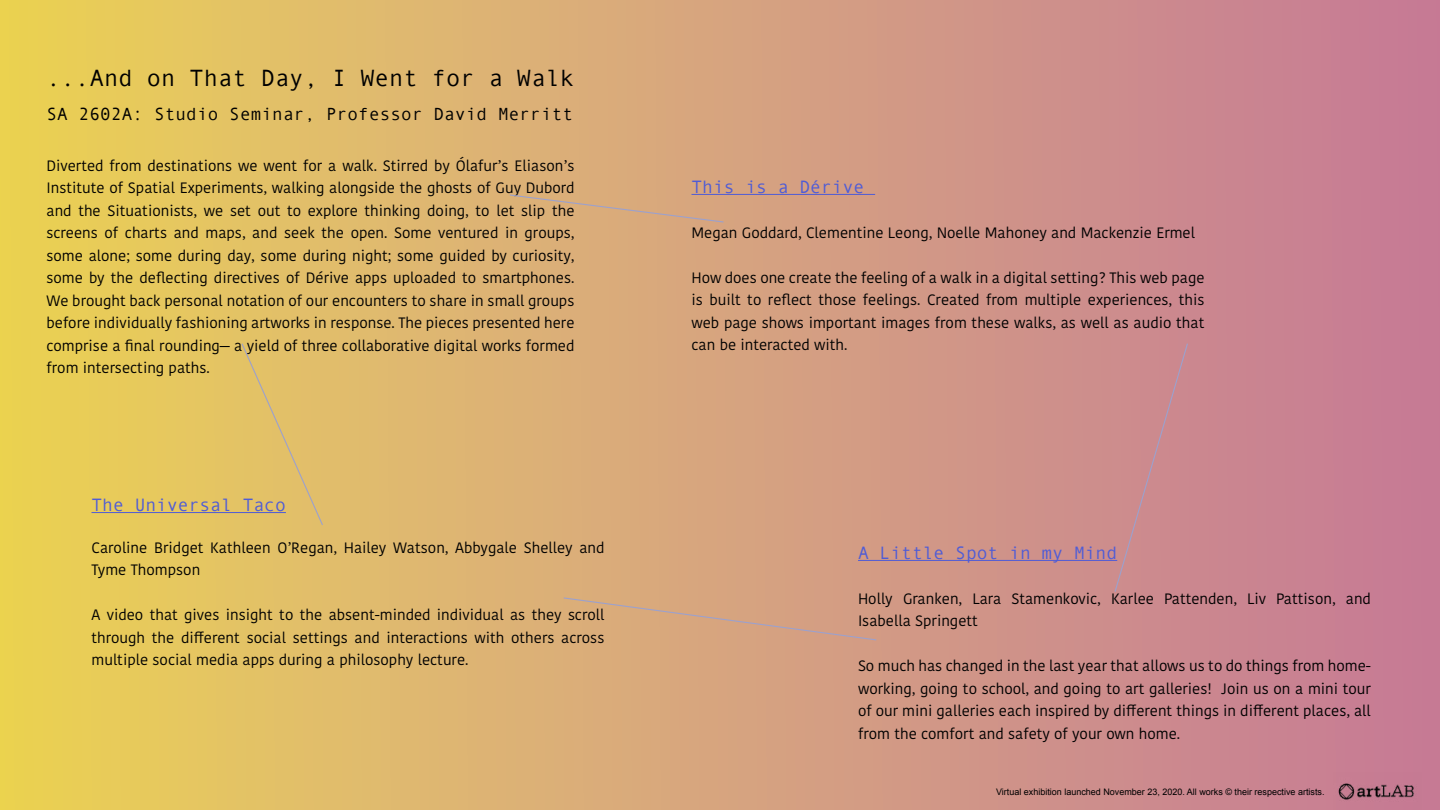
<style>
.page{position:relative;width:1440px;height:810px;background:#fff}
.page>*{position:absolute;margin:0;border:0;box-sizing:border-box;transform-origin:0 0}
.Heading{font:23.62px "Andale Mono";letter-spacing:.01em;color:#000}
.heading_3{font:18px "Andale Mono";color:#4f5cd6}
.Heading_2{font:17.62px "Andale Mono";letter-spacing:.01em;color:#000}
.t1{font:15px/22.5px "Kohinoor Bangla";color:#000;text-align:justify}
.t2{font:9px "Arial";color:#000}
</style>
<div class="page">
<div style="left:0;top:0;width:1440px;height:810px;background:linear-gradient(to right,#ead15a,#c5789c)"></div>
<img style="left:1334px;top:772px;width:88px;height:38px">
<div style="left:241px;top:342px;width:83px;height:184px;background:#e2c068"></div>
<svg style="left:562px;top:597px;width:316px;height:44px;background:#d5a480"></svg>
<div style="left:1114px;top:342px;width:75px;height:251px;background:#cc8a8e"></div>
<div style="left:509px;top:194px;width:216px;height:29px;background:#d9ab7b"></div>
<hr style="left:92px;top:512px;width:194px;height:1px;background:#4f5cd6">
<hr style="left:692px;top:194px;width:183px;height:1px;background:#4f5cd6">
<hr style="left:858px;top:560px;width:259px;height:1px;background:#4f5cd6">
<h1 class="Heading" style="left:46px;top:62px;width:529px">...And on That Day, I Went for a Walk</h1>
<h2 class="Heading_2" style="left:46px;top:103px;width:528px">SA 2602A: Studio Seminar, Professor David Merritt</h2>
<p class="t1" style="left:46px;top:154px;width:530px">Diverted from destinations we went for a walk. Stirred by Ólafur’s Eliason’s Institute of Spatial Experiments, walking alongside the ghosts of Guy Dubord and the Situationists, we set out to explore thinking doing, to let slip the screens of charts and maps, and seek the open. Some ventured in groups, some alone; some during day, some during night; some guided by curiosity, some by the deflecting directives of Dérive apps uploaded to smartphones.<br>We brought back personal notation of our encounters to share in small groups before individually fashioning artworks in response. The pieces presented here comprise a final rounding— a yield of three collaborative digital works formed from intersecting paths.</p>
<p class="heading_3" style="left:92px;top:493px;width:196px">The Universal Taco</p>
<p class="t1" style="left:92px;top:536px;width:515px">Caroline Bridget Kathleen O’Regan, Hailey Watson, Abbygale Shelley and<br>Tyme Thompson</p>
<p class="t1" style="left:92px;top:603px;width:515px">A video that gives insight to the absent-minded individual as they scroll through the different social settings and interactions with others across multiple social media apps during a philosophy lecture.</p>
<h3 class="heading_3" style="left:692px;top:175px;width:174px">This is a Dérive</h3>
<p class="t1" style="left:692px;top:221px;width:505px">Megan Goddard, Clementine Leong, Noelle Mahoney and Mackenzie Ermel</p>
<p class="t1" style="left:692px;top:266px;width:515px">How does one create the feeling of a walk in a digital setting? This web page is built to reflect those feelings. Created from multiple experiences, this web page shows important images from these walks, as well as audio that can be interacted with.</p>
<h3 class="heading_3" style="left:858px;top:541px;width:261px">A Little Spot in my Mind</h3>
<p class="t1" style="left:858px;top:587px;width:515px">Holly Granken, Lara Stamenkovic, Karlee Pattenden, Liv Pattison, and<br>Isabella Springett</p>
<p class="t1" style="left:858px;top:654px;width:515px">So much has changed in the last year that allows us to do things from home&shy;working, going to school, and going to art galleries! Join us on a mini tour of our mini galleries each inspired by different things in different places, all from the comfort and safety of your own home.</p>
<p class="t2" style="left:996px;top:786px;width:330px">Virtual exhibition launched November 23, 2020. All works © their respective artists.</p>
</div>
